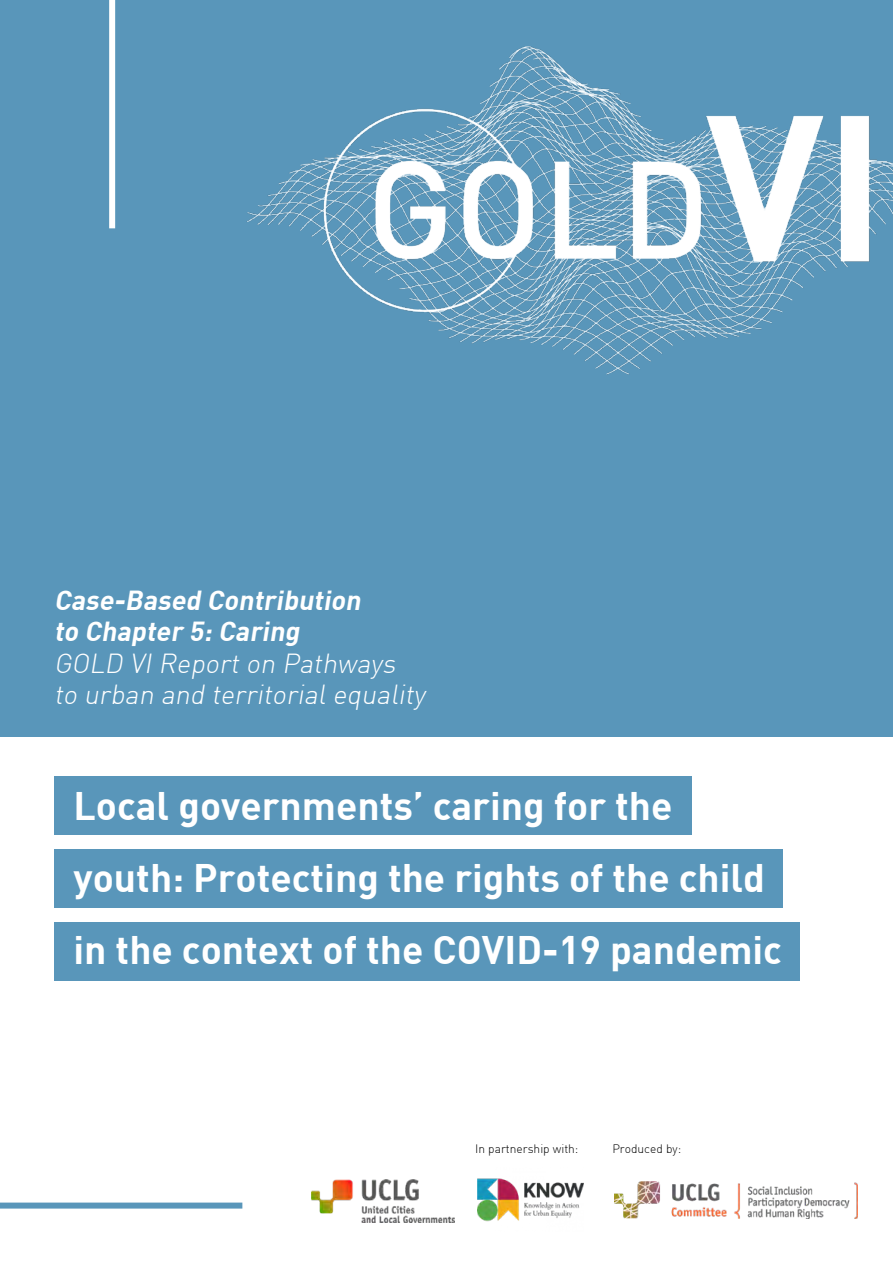
<style>
.page{position:relative;width:893px;height:1263px;background:#fff}
.page>*{position:absolute;margin:0;border:0;box-sizing:border-box;transform-origin:0 0}
.t1{font:700 39px/72px "DIN";color:#fff}
.t2{font:italic 300 27px/31.5px "DIN";color:#fff}
.t3{font:italic 700 27px/31.5px "DIN";color:#fff}
.t4{font:300 12px "DIN";color:#000}
</style>
<div class="page">
<div style="left:0;top:0;width:893px;height:736px;background:#5996ba"></div>
<div style="left:109px;top:0;width:6px;height:228px;background:#fff"></div>
<div style="left:54px;top:776px;width:637px;height:59px;background:#5996ba"></div>
<div style="left:54px;top:849px;width:728px;height:59px;background:#5996ba"></div>
<div style="left:54px;top:922px;width:745px;height:59px;background:#5996ba"></div>
<img style="left:478px;top:1178px;width:105px;height:44px">
<img style="left:311px;top:1180px;width:143px;height:42px">
<img style="left:246px;top:46px;width:647px;height:329px">
<div style="left:0;top:1202px;width:242px;height:6px;background:#5996ba"></div>
<img style="left:615px;top:1181px;width:242px;height:37px">
<p class="t3" style="left:54px;top:583px;width:313px">Case-Based Contribution to Chapter 5:Caring</p>
<p class="t2" style="left:54px;top:647px;width:378px">GOLD VI Report on Pathways to urban and territorial equality</p>
<p class="t1" style="left:73px;top:768px;width:710px">Local governments’ caring for the youth: Protecting the rights of the child in the context of the COVID-19 pandemic</p>
<p class="t4" style="left:475px;top:1141px;width:105px">In partnership with:</p>
<p class="t4" style="left:612px;top:1141px;width:70px">Produced by:</p>
</div>
